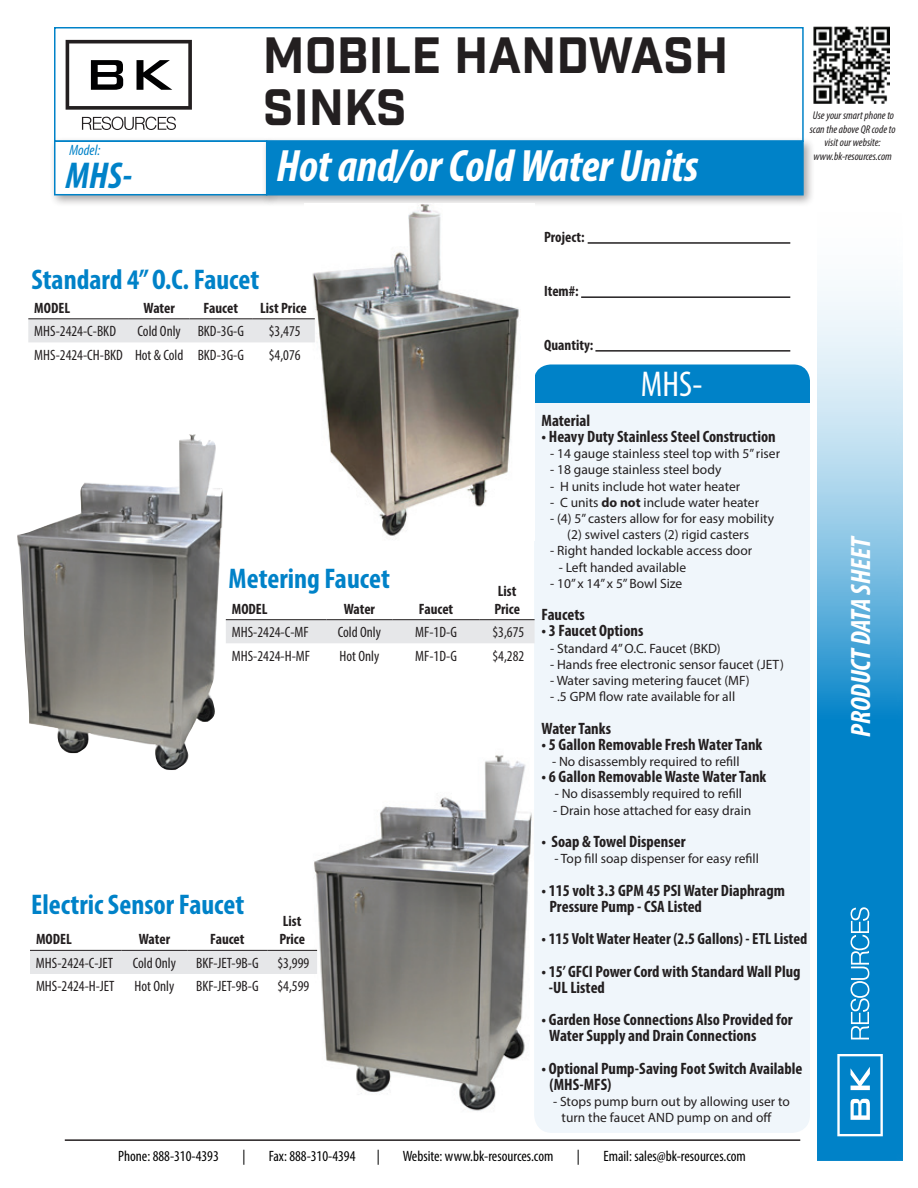
<style>
.page{position:relative;width:918px;height:1188px;background:#fff}
.page>*{position:absolute;margin:0;border:0;box-sizing:border-box;transform-origin:0 0}
.t1{font:49.5px/52.5px "Industry Inc Base";color:#231f20}
.t2{font:italic 700 condensed 45.6px "Myriad Pro";color:#fff}
.t3{font:italic 700 condensed 37.5px "Myriad Pro";color:#0082c8}
.t4{font:condensed 36px "Myriad Pro";color:#fff}
.t5{font:700 condensed 28.5px "Myriad Pro";color:#0082c8}
.t6{font:italic 700 condensed 28.05px "Myriad Pro";letter-spacing:-.005em;color:#fff}
.t7{font:700 condensed 16.5px/16.2px "Myriad Pro";color:#231f20}
.t8{font:700 condensed 16.2px "Myriad Pro";color:#231f20}
.t9{font:condensed 15px "Myriad Pro";color:#231f20}
.t10{font:700 condensed 15px/18px "Myriad Pro";color:#231f20}
.t11{font:condensed 15px "Myriad Pro";color:#000001}
.t12{font:italic condensed 15px "Myriad Pro";color:#0082c8}
.t13{font:13.5px/16.2px "Myriad Pro";color:#231f20;text-align:center}
.t14{font:italic condensed 11.25px/13.5px "Myriad Pro";color:#231f20;text-align:center}
.s1{font-weight:700}
</style>
<div class="page">
<svg style="left:817px;top:291px;width:86px;height:870px;background:#50a9d9"></svg>
<svg style="left:851px;top:907px;width:18px;height:132px"></svg>
<svg style="left:837px;top:1054px;width:46px;height:82px"></svg>
<img style="left:813px;top:27px;width:77px;height:77px">
<hr style="left:65px;top:1139px;width:735px;height:2px;background:#231f20">
<img style="left:287px;top:755px;width:245px;height:356px">
<div style="left:49px;top:136px;width:230px;height:71px;background:#231f20;opacity:.4"></div>
<div style="left:54px;top:140px;width:213px;height:55px;background:#fff;border:2px solid #0082c8"></div>
<div style="left:534px;top:384px;width:276px;height:749px;background:#f0f6fb;border-radius:18px"></div>
<div style="left:534px;top:364px;width:276px;height:37px;background:#0082c8;border-radius:16px"></div>
<div style="left:534px;top:384px;width:276px;height:18px;background:#0082c8"></div>
<div style="left:261px;top:136px;width:554px;height:71px;background:#231f20;opacity:.4"></div>
<div style="left:266px;top:140px;width:538px;height:55px;background:#0082c8"></div>
<svg style="left:82px;top:117px;width:94px;height:13px"></svg>
<svg style="left:66px;top:40px;width:126px;height:70px"></svg>
<div style="left:54px;top:27px;width:750px;height:115px;border:2px solid #0082c8"></div>
<hr style="left:588px;top:242px;width:202px;height:2px;background:#231f20">
<hr style="left:581px;top:296px;width:209px;height:2px;background:#231f20">
<hr style="left:595px;top:350px;width:195px;height:2px;background:#231f20">
<img style="left:305px;top:204px;width:229px;height:335px">
<img style="left:17px;top:434px;width:206px;height:336px">
<div style="left:30px;top:951px;width:287px;height:23px;background:#e6e7e9"></div>
<hr style="left:30px;top:950px;width:92px;height:1px;background:#231f20">
<hr style="left:122px;top:950px;width:65px;height:1px;background:#231f20">
<hr style="left:187px;top:950px;width:80px;height:1px;background:#231f20">
<hr style="left:267px;top:950px;width:50px;height:1px;background:#231f20">
<div style="left:226px;top:620px;width:309px;height:23px;background:#e6e7e9"></div>
<hr style="left:226px;top:619px;width:100px;height:1px;background:#231f20">
<hr style="left:326px;top:619px;width:66px;height:1px;background:#231f20">
<hr style="left:392px;top:619px;width:88px;height:1px;background:#231f20">
<hr style="left:480px;top:619px;width:55px;height:1px;background:#231f20">
<div style="left:28px;top:319px;width:287px;height:23px;background:#e6e7e9"></div>
<hr style="left:28px;top:318px;width:101px;height:1px;background:#231f20">
<hr style="left:129px;top:318px;width:61px;height:1px;background:#231f20">
<hr style="left:190px;top:318px;width:62px;height:1px;background:#231f20">
<hr style="left:252px;top:318px;width:63px;height:1px;background:#231f20">
<p class="t12" style="left:70px;top:141px;width:32px">Model:</p>
<h3 class="t3" style="left:66px;top:152px;width:68px">MHS-</h3>
<h1 class="t1" style="left:263px;top:31px;width:467px">MOBILE HANDWASH<br>SINKS</h1>
<h2 class="t2" style="left:276px;top:138px;width:424px">Hot and/or Cold Water Units</h2>
<p class="t10" style="left:544px;top:227px;width:42px">Project:</p>
<h3 class="t5" style="left:31px;top:262px;width:229px">Standard 4” O.C. Faucet</h3>
<p class="t10" style="left:34px;top:298px;width:37px">MODEL</p>
<p class="t10" style="left:144px;top:298px;width:33px">Water</p>
<p class="t10" style="left:204px;top:298px;width:36px">Faucet</p>
<p class="t10" style="left:260px;top:298px;width:48px">List Price</p>
<p class="t9" style="left:34px;top:322px;width:83px">MHS-2424-C-BKD</p>
<p class="t9" style="left:138px;top:322px;width:108px">Cold Only BKD-3G-G</p>
<p class="t9" style="left:269px;top:322px;width:33px">$3,475</p>
<p class="t9" style="left:34px;top:346px;width:211px">MHS-2424-CH-BKD Hot &amp; Cold BKD-3G-G</p>
<p class="t9" style="left:269px;top:346px;width:33px">$4,076</p>
<p class="t10" style="left:544px;top:281px;width:36px">Item#:</p>
<p class="t10" style="left:544px;top:335px;width:51px">Quantity:</p>
<h3 class="t4" style="left:641px;top:363px;width:63px">MHS-</h3>
<p class="t14" style="left:810px;top:109px;width:87px">Use your smart phone to scan the above QR code to visit our website: www.bk-resources.com</p>
<h3 class="t5" style="left:229px;top:560px;width:163px">Metering Faucet</h3>
<p class="t10" style="left:232px;top:599px;width:37px">MODEL</p>
<p class="t10" style="left:344px;top:599px;width:33px">Water</p>
<p class="t10" style="left:419px;top:599px;width:36px">Faucet</p>
<p class="t10" style="left:494px;top:581px;width:27px">List<br>Price</p>
<p class="t9" style="left:232px;top:623px;width:78px">MHS-2424-C-MF</p>
<p class="t9" style="left:338px;top:623px;width:45px">Cold Only</p>
<p class="t9" style="left:415px;top:623px;width:43px">MF-1D-G</p>
<p class="t9" style="left:493px;top:623px;width:33px">$3,675</p>
<p class="t9" style="left:232px;top:647px;width:80px">MHS-2424-H-MF</p>
<p class="t9" style="left:340px;top:647px;width:41px">Hot Only</p>
<p class="t9" style="left:415px;top:647px;width:43px">MF-1D-G</p>
<p class="t9" style="left:493px;top:647px;width:33px">$4,282</p>
<h3 class="t5" style="left:31px;top:887px;width:214px">Electric Sensor Faucet</h3>
<p class="t10" style="left:36px;top:930px;width:37px">MODEL</p>
<p class="t10" style="left:139px;top:930px;width:33px">Water</p>
<p class="t10" style="left:210px;top:930px;width:36px">Faucet</p>
<p class="t10" style="left:279px;top:912px;width:27px">List<br>Price</p>
<p class="t9" style="left:36px;top:954px;width:79px">MHS-2424-C-JET</p>
<p class="t9" style="left:133px;top:954px;width:45px">Cold Only</p>
<p class="t9" style="left:196px;top:954px;width:64px">BKF-JET-9B-G</p>
<p class="t9" style="left:278px;top:954px;width:33px">$3,999</p>
<p class="t9" style="left:36px;top:977px;width:80px">MHS-2424-H-JET</p>
<p class="t9" style="left:135px;top:977px;width:41px">Hot Only</p>
<p class="t9" style="left:196px;top:977px;width:64px">BKF-JET-9B-G</p>
<p class="t9" style="left:278px;top:977px;width:33px">$4,599</p>
<p class="t7" style="left:542px;top:412px;width:50px">Material</p>
<p class="t7" style="left:542px;top:428px;width:236px">• Heavy Duty Stainless Steel Construction</p>
<p class="t13" style="left:550px;top:445px;width:231px">- 14 gauge stainless steel top with 5” riser</p>
<p class="t13" style="left:550px;top:462px;width:173px">- 18 gauge stainless steel body</p>
<p class="t13" style="left:550px;top:478px;width:192px">- H units include hot water heater</p>
<p class="t13" style="left:550px;top:494px;width:211px">- C units <span class="s1">do not</span> include water heater</p>
<p class="t13" style="left:550px;top:510px;width:226px">- (4) 5” casters allow for for easy mobility (2) swivel casters (2) rigid casters</p>
<p class="t13" style="left:550px;top:543px;width:204px">- Right handed lockable access door</p>
<p class="t13" style="left:559px;top:559px;width:129px">- Left handed available</p>
<p class="t13" style="left:550px;top:575px;width:134px">- 10” x 14” x 5” Bowl Size</p>
<p class="t7" style="left:542px;top:606px;width:45px">Faucets</p>
<p class="t7" style="left:542px;top:622px;width:103px">• 3 Faucet Options</p>
<p class="t13" style="left:550px;top:640px;width:172px">- Standard 4” O.C. Faucet (BKD)</p>
<p class="t13" style="left:550px;top:656px;width:235px">- Hands free electronic sensor faucet (JET)</p>
<p class="t13" style="left:550px;top:672px;width:201px">- Water saving metering faucet (MF)</p>
<p class="t13" style="left:550px;top:688px;width:187px">- .5 GPM flow rate available for all</p>
<p class="t7" style="left:542px;top:720px;width:71px">Water Tanks</p>
<p class="t7" style="left:542px;top:736px;width:222px">• 5 Gallon Removable Fresh Water Tank</p>
<p class="t13" style="left:552px;top:753px;width:189px">- No disassembly required to refill</p>
<p class="t7" style="left:542px;top:768px;width:226px">• 6 Gallon Removable Waste Water Tank</p>
<p class="t13" style="left:555px;top:786px;width:189px">- No disassembly required to refill</p>
<p class="t13" style="left:553px;top:802px;width:200px">- Drain hose attached for easy drain</p>
<p class="t7" style="left:542px;top:833px;width:145px">• Soap &amp; Towel Dispenser</p>
<p class="t13" style="left:554px;top:850px;width:206px">- Top fill soap dispenser for easy refill</p>
<p class="t7" style="left:549px;top:882px;width:237px;text-indent:-8px">• 115 volt 3.3 GPM 45 PSI Water Diaphragm<br>Pressure Pump - CSA Listed</p>
<p class="t8" style="left:542px;top:929px;width:267px">• 115 Volt Water Heater (2.5 Gallons) - ETL Listed</p>
<p class="t7" style="left:549px;top:963px;width:253px;text-indent:-7px">• 15’ GFCI Power Cord with Standard Wall Plug -UL Listed</p>
<p class="t7" style="left:549px;top:1011px;width:245px;text-indent:-8px">• Garden Hose Connections Also Provided for<br>Water Supply and Drain Connections</p>
<p class="t7" style="left:549px;top:1060px;width:254px;text-indent:-8px">• Optional Pump-Saving Foot Switch Available (MHS-MFS)</p>
<p class="t13" style="left:562px;top:1093px;width:230px;text-align:left;text-indent:-9px">- Stops pump burn out by allowing user to turn the faucet AND pump on and off</p>
<p class="t11" style="left:118px;top:1147px;width:102px">Phone: 888-310-4393</p>
<p class="t11" style="left:242px;top:1147px;width:5px">|</p>
<p class="t11" style="left:269px;top:1147px;width:88px">Fax: 888-310-4394</p>
<p class="t11" style="left:377px;top:1147px;width:5px">|</p>
<p class="t11" style="left:403px;top:1147px;width:152px">Website: www.bk-resources.com</p>
<p class="t11" style="left:577px;top:1147px;width:5px">|</p>
<p class="t11" style="left:604px;top:1147px;width:144px">Email: sales@bk-resources.com</p>
<h3 class="t6" style="left:843px;top:737px;width:203px;rotate:-90deg">PRODUCT DATA SHEET</h3>
</div>
